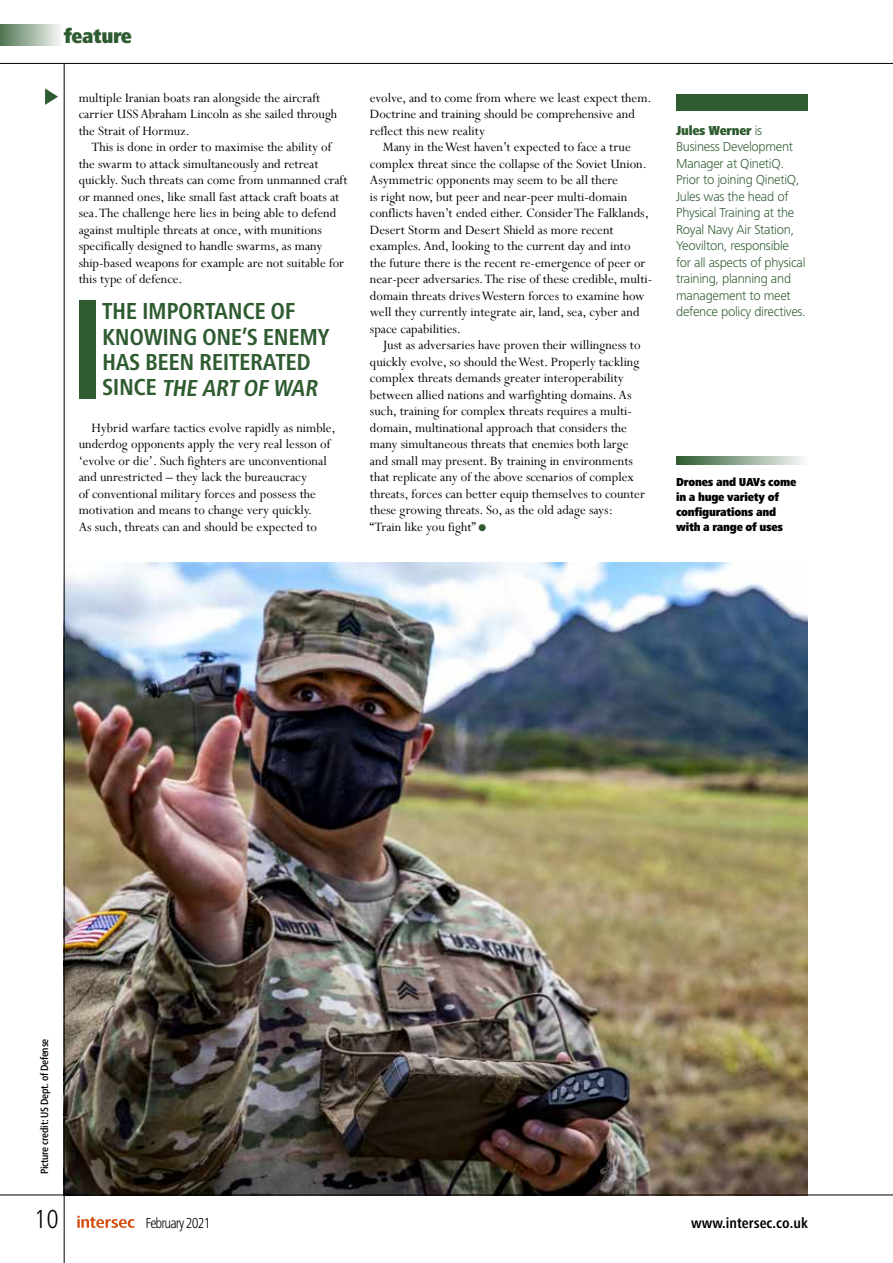
<style>
.page{position:relative;width:893px;height:1263px;background:#fff}
.page>*{position:absolute;margin:0;border:0;box-sizing:border-box;transform-origin:0 0}
.t1{font:300 condensed 27px "Frutiger Next LTW1 G";color:#000}
.t2{font:700 condensed 24px/25.5px "Frutiger Next LT";letter-spacing:-.015em;color:#2e5b30}
.t3{font:900 condensed 21px "Frutiger Next Pro";letter-spacing:-.02em;color:#2e5b30}
.t4{font:700 condensed 15px "Frutiger Next LT";color:#000}
.t5{font:300 condensed 15px "Frutiger Next LTW1 G";letter-spacing:-.06em;color:#000}
.t6{font:14.25px/16.5px "Perpetua";color:#000}
.t7{font:300 13.5px/16.5px "Frutiger Next LT";letter-spacing:-.02em;color:#2e5b30}
.t8{font:900 condensed 13.5px "Frutiger Next Pro";letter-spacing:-.02em;color:#2e5b30}
.t9{font:900 condensed 12px/15px "Frutiger Next Pro";letter-spacing:-.02em;color:#000}
.t10{font:500 condensed 10.5px "Frutiger Neue LT Pro";letter-spacing:-.02em;color:#000}
.s1{color:#2e5b30}
.s2{font-family:"Frutiger Next LT";font-weight:300;font-stretch:normal}
</style>
<div class="page">
<img style="left:65px;top:562px;width:743px;height:632px">
<hr style="left:0;top:1194px;width:893px;height:1px;background:#000">
<hr style="left:0;top:63px;width:893px;height:1px;background:#000">
<svg style="left:77px;top:1216px;width:58px;height:12px"></svg>
<svg style="left:45px;top:88px;width:13px;height:17px"></svg>
<hr style="left:64px;top:64px;width:1px;height:1199px;background:#000">
<div style="left:0;top:25px;width:63px;height:21px;background:linear-gradient(to right,#507652,#fafbfa)"></div>
<div style="left:676px;top:95px;width:132px;height:16px;background:#2e5b30"></div>
<svg style="left:676px;top:456px;width:127px;height:8px"></svg>
<div style="left:79px;top:300px;width:16px;height:99px;background:#2e5b30"></div>
<h3 class="t3" style="left:64px;top:24px;width:70px">feature</h3>
<p class="t6" style="left:79px;top:89px;width:260px">multiple Iranian boats ran alongside the aircraft carrier USS Abraham Lincoln as she sailed through the Strait of Hormuz.</p>
<p class="t6" style="left:79px;top:138px;width:270px;text-indent:13px">This is done in order to maximise the ability of the swarm to attack simultaneously and retreat quickly. Such threats can come from unmanned craft or manned ones, like small fast attack craft boats at sea. The challenge here lies in being able to defend against multiple threats at once, with munitions specifically designed to handle swarms, as many ship-based weapons for example are not suitable for this type of defence.</p>
<h2 class="t2" style="left:102px;top:298px;width:229px">THE IMPORTANCE OF<br>KNOWING ONE’S ENEMY<br>HAS BEEN REITERATED<br>S I N C E THE ART OF WAR</h2>
<p class="t6" style="left:79px;top:419px;width:258px;text-indent:13px">Hybrid warfare tactics evolve rapidly as nimble, underdog opponents apply the very real lesson of ‘evolve or die’. Such fighters are unconventional and unrestricted – they lack the bureaucracy<br>of conventional military forces and possess the motivation and means to change very quickly.<br>As such, threats can and should be expected to</p>
<p class="t6" style="left:370px;top:89px;width:283px">evolve, and to come from where we least expect them.<br>Doctrine and training should be comprehensive and reflect this new reality</p>
<p class="t6" style="left:370px;top:138px;width:284px;text-indent:13px">Many in the West haven’t expected to face a true complex threat since the collapse of the Soviet Union.<br>Asymmetric opponents may seem to be all there<br>is right now, but peer and near-peer multi-domain conflicts haven’t ended either. Consider The Falklands, Desert Storm and Desert Shield as more recent examples. And, looking to the current day and into<br>the future there is the recent re-emergence of peer or near-peer adversaries. The rise of these credible, multi&shy;domain threats drives Western forces to examine how well they currently integrate air, land, sea, cyber and space capabilities.</p>
<p class="t6" style="left:370px;top:336px;width:277px;text-indent:13px">Just as adversaries have proven their willingness to quickly evolve, so should the West. Properly tackling complex threats demands greater interoperability between allied nations and warfighting domains. As such, training for complex threats requires a multi&shy;domain, multinational approach that considers the many simultaneous threats that enemies both large and small may present. By training in environments that replicate any of the above scenarios of complex threats, forces can better equip themselves to counter these growing threats. So, as the old adage says: “Train like you fight” <span class="s1">●</span></p>
<p class="t8" style="left:676px;top:122px;width:88px">Jules Werner <span class="s2">is</span></p>
<p class="t7" style="left:676px;top:138px;width:131px">Business Development<br>Manager at QinetiQ.<br>Prior to joining QinetiQ,<br>Jules was the head of<br>Physical Training at the<br>Royal Navy Air Station,<br>Yeovilton, responsible for all aspects of physical training, planning and management to meet defence policy directives.</p>
<p class="t9" style="left:676px;top:474px;width:122px">Drones and UAVs come in a huge variety of configurations and with a range of uses</p>
<p class="t10" style="left:38px;top:1174px;width:137px;rotate:-90deg">Picture credit: US Dept. of Defense</p>
<h1 class="t1" style="left:34px;top:1203px;width:26px">10</h1>
<p class="t5" style="left:146px;top:1214px;width:67px">February 2021</p>
<p class="t4" style="left:691px;top:1214px;width:118px">www.intersec.co.uk</p>
</div>
